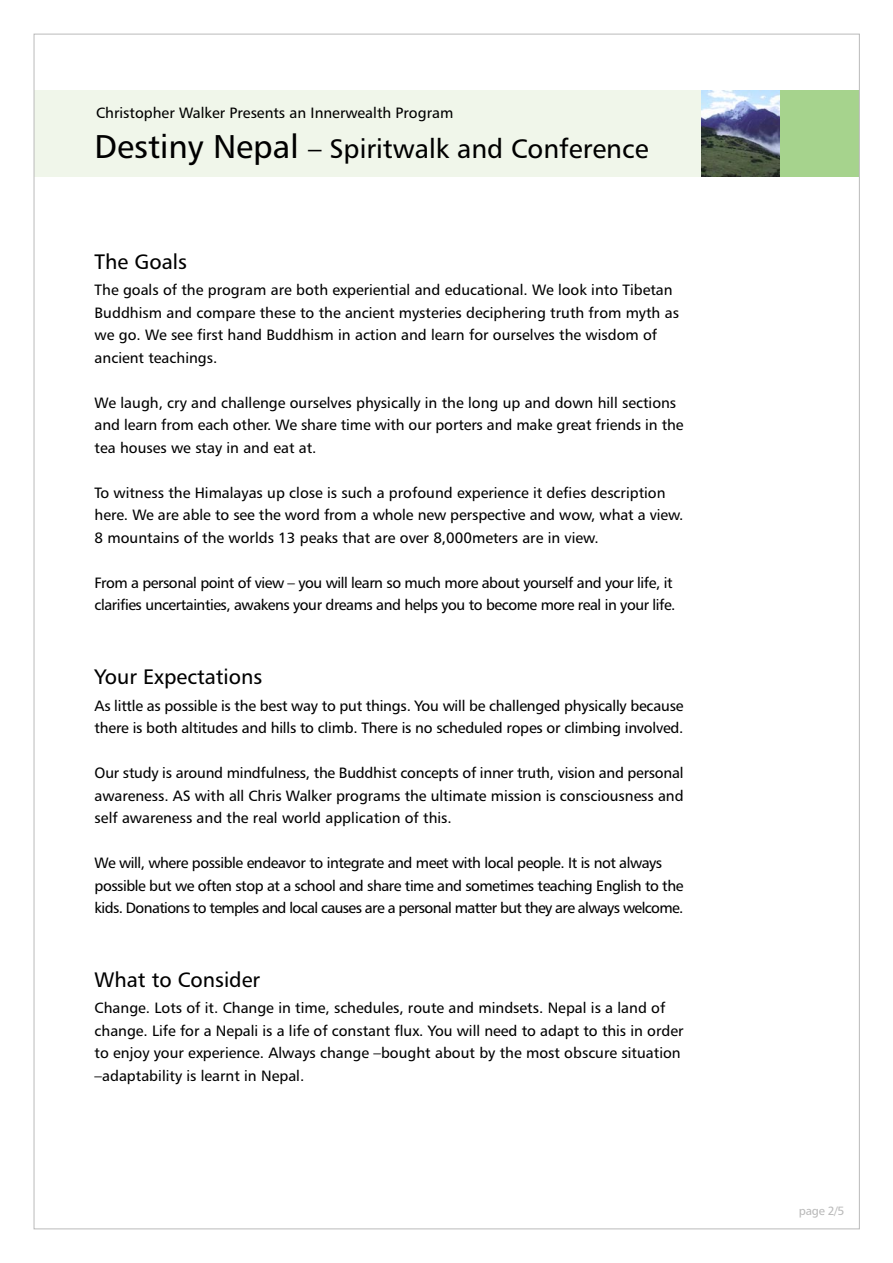
<style>
.page{position:relative;width:893px;height:1263px;background:#fff}
.page>*{position:absolute;margin:0;border:0;box-sizing:border-box;transform-origin:0 0}
.t1{font:27px "Humanist 777 BT Roman B";color:#000}
.t2{font:21px "Humanist 777 BT Roman B";color:#000}
.t3{font:15px/22.5px "Humanist 777 BT Roman B";color:#000}
.t4{font:15px/22.5px "Humanist 777 BT Roman B";letter-spacing:-.03em;color:#000}
.t5{font:12px "Humanist 777 BT Roman B";color:#bababa}
.s1{font-size:33px}
</style>
<div class="page">
<div style="left:34px;top:91px;width:667px;height:86px;background:#f0f6ea"></div>
<img style="left:701px;top:91px;width:79px;height:86px">
<div style="left:780px;top:91px;width:79px;height:86px;background:#a6d38d"></div>
<p class="t3" style="left:96px;top:101px;width:358px">Christopher Walker Presents an Innerwealth Program</p>
<h1 class="t1" style="left:95px;top:131px;width:555px"><span class="s1">Destiny Nepal</span> – Spiritwalk and Conference</h1>
<h2 class="t2" style="left:95px;top:248px;width:94px">The Goals</h2>
<p class="t3" style="left:95px;top:279px;width:585px">The goals of the program are both experiential and educational. We look into Tibetan Buddhism and compare these to the ancient mysteries deciphering truth from myth as we go. We see first hand Buddhism in action and learn for ourselves the wisdom of ancient teachings.</p>
<p class="t3" style="left:95px;top:391px;width:590px">We laugh, cry and challenge ourselves physically in the long up and down hill sections and learn from each other. We share time with our porters and make great friends in the tea houses we stay in and eat at.</p>
<p class="t3" style="left:95px;top:481px;width:590px">To witness the Himalayas up close is such a profound experience it defies description here. We are able to see the word from a whole new perspective and wow, what a view.<br>8 mountains of the worlds 13 peaks that are over 8,000meters are in view.</p>
<p class="t4" style="left:95px;top:571px;width:582px">From a personal point of view – you will learn so much more about yourself and your life, it clarifies uncertainties, awakens your dreams and helps you to become more real in your life.</p>
<h2 class="t2" style="left:95px;top:664px;width:169px">Your Expectations</h2>
<p class="t3" style="left:95px;top:694px;width:590px">As little as possible is the best way to put things. You will be challenged physically because there is both altitudes and hills to climb. There is no scheduled ropes or climbing involved.</p>
<p class="t3" style="left:95px;top:761px;width:590px;text-align:justify">Our study is around mindfulness, the Buddhist concepts of inner truth, vision and personal awareness. AS with all Chris Walker programs the ultimate mission is consciousness and self awareness and the real world application of this.</p>
<p class="t4" style="left:95px;top:851px;width:590px">We will, where possible endeavor to integrate and meet with local people. It is not always possible but we often stop at a school and share time and sometimes teaching English to the kids. Donations to temples and local causes are a personal matter but they are always welcome.</p>
<h2 class="t2" style="left:95px;top:966px;width:167px">What to Consider</h2>
<p class="t3" style="left:95px;top:997px;width:590px">Change. Lots of it. Change in time, schedules, route and mindsets. Nepal is a land of change. Life for a Nepali is a life of constant flux. You will need to adapt to this in order to enjoy your experience. Always change –bought about by the most obscure situation –adaptability is learnt in Nepal.</p>
<p class="t5" style="left:798px;top:1204px;width:47px">page 2/5</p>
</div>
